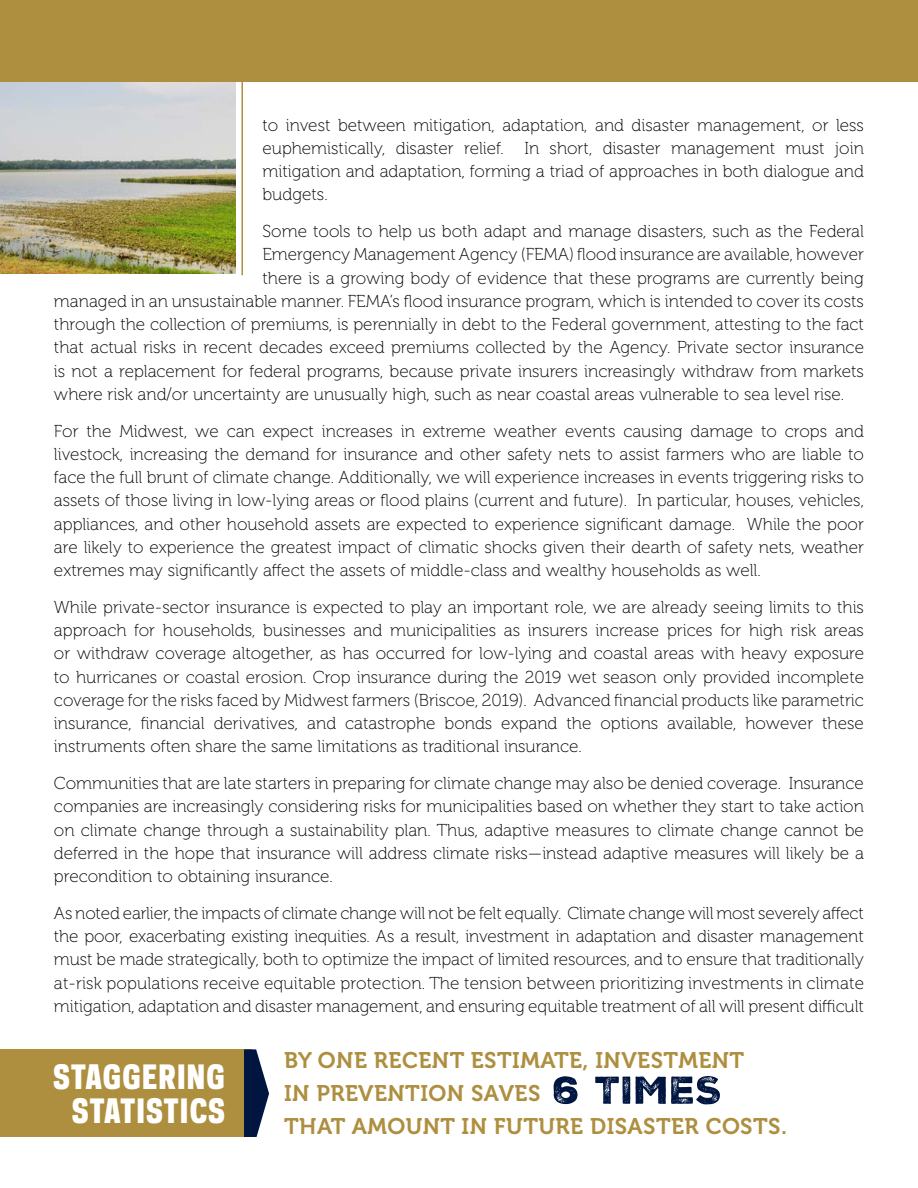
<style>
.page{position:relative;width:918px;height:1188px;background:#fff}
.page>*{position:absolute;margin:0;border:0;box-sizing:border-box;transform-origin:0 0}
.t1{font:800 31.5px/34.5px "Galaxie Polaris Condensed";letter-spacing:.02em;color:#fff;text-align:center}
.t2{font:22.5px/33px "Museo 700";letter-spacing:.02em;color:#ae8f3f}
.t3{font:17.25px/23.2px "Museo 100";color:#000;text-align:justify}
</style>
<div class="page">
<div style="left:0;top:0;width:918px;height:81px;background:#ae8f3f"></div>
<div style="left:0;top:1049px;width:252px;height:88px;background:#ae8f3f"></div>
<svg style="left:244px;top:1049px;width:25px;height:88px"></svg>
<svg style="left:554px;top:1076px;width:166px;height:28px"></svg>
<img style="left:0;top:81px;width:236px;height:193px">
<hr style="left:242px;top:0;width:1px;height:275px;background:#ae8f3f">
<p class="t3" style="left:262px;top:113px;width:603px">to invest between mitigation, adaptation, and disaster management, or less euphemistically, disaster relief. In short, disaster management must join mitigation and adaptation, forming a triad of approaches in both dialogue and budgets.</p>
<p class="t3" style="left:262px;top:220px;width:603px">Some tools to help us both adapt and manage disasters, such as the Federal</p>
<p class="t3" style="left:262px;top:243px;width:603px">Emergency Management Agency (FEMA) flood insurance are available, however</p>
<p class="t3" style="left:262px;top:266px;width:603px">there is a growing body of evidence that these programs are currently being</p>
<p class="t3" style="left:54px;top:290px;width:811px">managed in an unsustainable manner. FEMA’s flood insurance program, which is intended to cover its costs</p>
<p class="t3" style="left:54px;top:313px;width:812px">through the collection of premiums, is perennially in debt to the Federal government, attesting to the fact</p>
<p class="t3" style="left:54px;top:336px;width:812px">that actual risks in recent decades exceed premiums collected by the Agency. Private sector insurance</p>
<p class="t3" style="left:54px;top:359px;width:812px">is not a replacement for federal programs, because private insurers increasingly withdraw from markets</p>
<p class="t3" style="left:54px;top:383px;width:792px">where risk and/or uncertainty are unusually high, such as near coastal areas vulnerable to sea level rise.</p>
<p class="t3" style="left:54px;top:419px;width:812px">For the Midwest, we can expect increases in extreme weather events causing damage to crops and livestock, increasing the demand for insurance and other safety nets to assist farmers who are liable to face the full brunt of climate change. Additionally, we will experience increases in events triggering risks to assets of those living in low-lying areas or flood plains (current and future). In particular, houses, vehicles, appliances, and other household assets are expected to experience significant damage. While the poor are likely to experience the greatest impact of climatic shocks given their dearth of safety nets, weather extremes may significantly affect the assets of middle-class and wealthy households as well.</p>
<p class="t3" style="left:54px;top:596px;width:812px">While private-sector insurance is expected to play an important role, we are already seeing limits to this approach for households, businesses and municipalities as insurers increase prices for high risk areas or withdraw coverage altogether, as has occurred for low-lying and coastal areas with heavy exposure to hurricanes or coastal erosion. Crop insurance during the 2019 wet season only provided incomplete coverage for the risks faced by Midwest farmers (Briscoe, 2019). Advanced financial products like parametric insurance, financial derivatives, and catastrophe bonds expand the options available, however these instruments often share the same limitations as traditional insurance.</p>
<p class="t3" style="left:54px;top:772px;width:812px">Communities that are late starters in preparing for climate change may also be denied coverage. Insurance companies are increasingly considering risks for municipalities based on whether they start to take action on climate change through a sustainability plan. Thus, adaptive measures to climate change cannot be deferred in the hope that insurance will address climate risks—instead adaptive measures will likely be a precondition to obtaining insurance.</p>
<p class="t3" style="left:54px;top:902px;width:812px">As noted earlier, the impacts of climate change will not be felt equally. Climate change will most severely affect the poor, exacerbating existing inequities. As a result, investment in adaptation and disaster management must be made strategically, both to optimize the impact of limited resources, and to ensure that traditionally at-risk populations receive equitable protection. The tension between prioritizing investments in climate mitigation, adaptation and disaster management, and ensuring equitable treatment of all will present difficult</p>
<h1 class="t1" style="left:53px;top:1059px;width:174px">STAGGERING<br>STATISTICS</h1>
<h2 class="t2" style="left:284px;top:1044px;width:504px">BY ONE RECENT ESTIMATE, INVESTMENT<br>IN PREVENTION SAVES<br>THAT AMOUNT IN FUTURE DISASTER COSTS.</h2>
</div>
